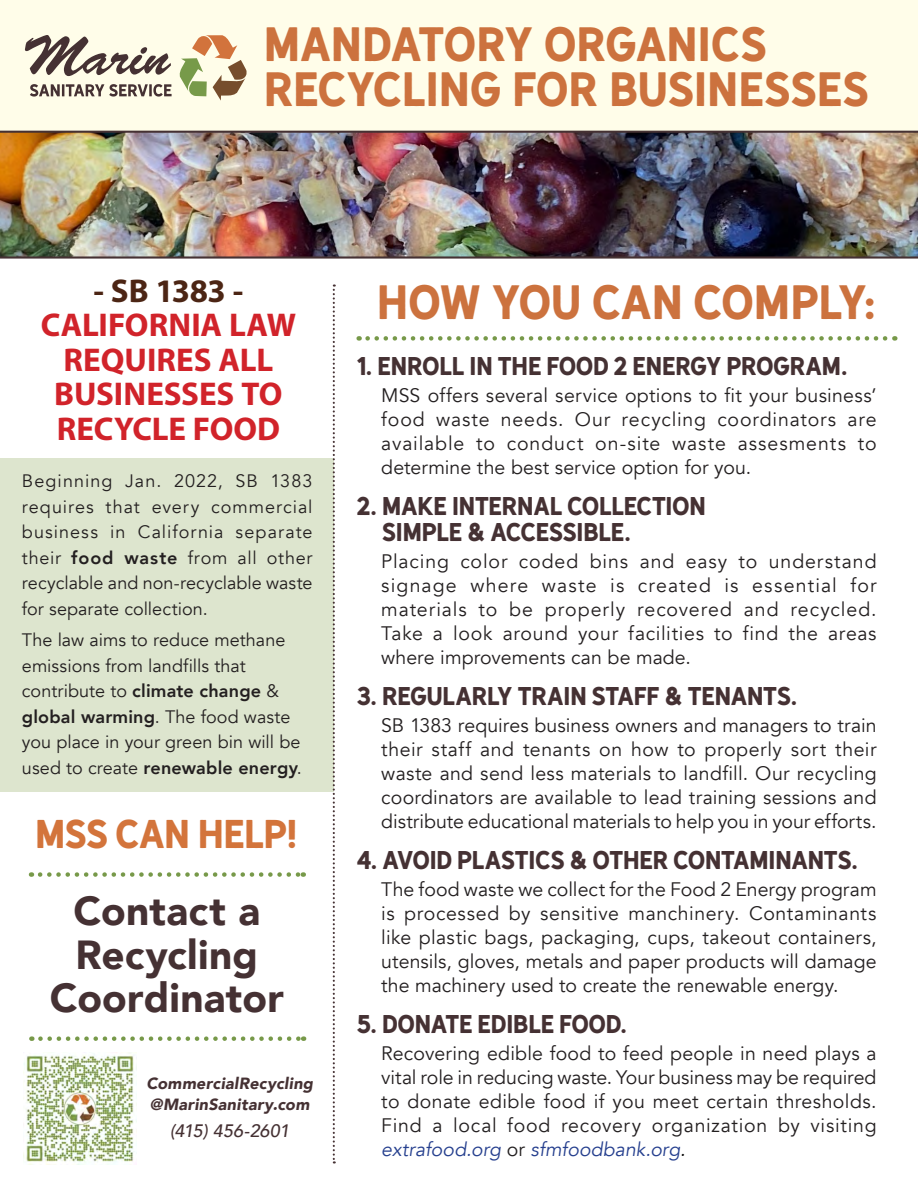
<style>
.page{position:relative;width:918px;height:1188px;background:#fff}
.page>*{position:absolute;margin:0;border:0;box-sizing:border-box;transform-origin:0 0}
.t1{font:45px/45px "Hanley Sans";letter-spacing:-.025em;color:#cc723e}
.MSS_Bodycopy_Serif{font:900 40.5px "Avenir";letter-spacing:.005em;color:#453133}
.MSS_Headline_Brown{font:37.5px "Hanley Sans";letter-spacing:-.035em;color:#d3743b}
.MSS_Bodycopy_Serif-2{font:700 33px/34.5px "Myriad Pro";letter-spacing:-.005em;color:#d1232a;text-align:center}
.MSS_Headline_Brown-2{font:24px "Hanley Sans";letter-spacing:-.035em;color:#453133}
.MSS_Bodycopy_Serif-3{font:19.5px/24px "Avenir";letter-spacing:.005em;color:#231f20;text-align:justify}
.MSS_Bodycopy_Serif-4{font:18px/25.5px "Avenir";letter-spacing:.005em;color:#231f20;text-align:justify}
.MSS_SidebarBody{font:18px/25.5px "Avenir";color:#231f20}
.MSS_Bodycopy_Serif-5{font:italic 500 18px "Avenir";letter-spacing:-.01em;color:#453133}
.MSS_Bodycopy_Serif-6{font:italic 900 16.2px "Avenir";letter-spacing:.02em;color:#453133}
.s1{color:#4c2514}
.s2{font-weight:800}
.s3{font-style:italic;color:#253f8e}
.s4{font-style:italic;color:#000}
</style>
<div class="page">
<div style="left:0;top:458px;width:334px;height:333px;background:#dde5ce"></div>
<div style="left:0;top:0;width:918px;height:138px;background:#fffde9"></div>
<svg style="left:333px;top:284px;width:2px;height:879px"></svg>
<svg style="left:368px;top:336px;width:527px;height:5px"></svg>
<svg style="left:179px;top:35px;width:68px;height:66px"></svg>
<svg style="left:25px;top:35px;width:146px;height:41px"></svg>
<svg style="left:30px;top:84px;width:142px;height:13px"></svg>
<img style="left:0;top:131px;width:918px;height:128px">
<svg style="left:40px;top:872px;width:264px;height:5px"></svg>
<svg style="left:40px;top:1036px;width:264px;height:5px"></svg>
<img style="left:23px;top:1052px;width:112px;height:113px">
<p class="t1" style="left:263px;top:20px;width:607px">MANDATORY ORGANICS<br>RECYCLING FOR BUSINESSES</p>
<p class="MSS_Bodycopy_Serif-2" style="left:41px;top:272px;width:257px"><span class="s1">- SB 1383 -<br></span>CALIFORNIA LAW<br>REQUIRES ALL<br>BUSINESSES TO<br>RECYCLE FOOD</p>
<p class="MSS_Bodycopy_Serif-4" style="left:22px;top:468px;width:292px">Beginning Jan. 2022, SB 1383 requires that every commercial business in California separate their <span class="s2">food waste</span> from all other recyclable and non-recyclable waste for separate collection.</p>
<p class="MSS_SidebarBody" style="left:22px;top:628px;width:281px">The law aims to reduce methane emissions from landfills that contribute to <span class="s2">climate change</span> &amp; <span class="s2">global warming</span>. The food waste you place in your green bin will be used to create <span class="s2">renewable energy</span>.</p>
<p class="MSS_Headline_Brown" style="left:35px;top:811px;width:266px">MSS CAN HELP!</p>
<p class="MSS_Bodycopy_Serif" style="left:74px;top:876px;width:188px">Contact a</p>
<p class="MSS_Bodycopy_Serif" style="left:76px;top:920px;width:184px">Recycling</p>
<p class="MSS_Bodycopy_Serif" style="left:50px;top:964px;width:236px">Coordinator</p>
<p class="MSS_Bodycopy_Serif-6" style="left:146px;top:1070px;width:168px">CommercialRecycling</p>
<p class="MSS_Bodycopy_Serif-6" style="left:150px;top:1091px;width:161px">@MarinSanitary.com</p>
<p class="MSS_Bodycopy_Serif-5" style="left:170px;top:1120px;width:121px">(415) 456-2601</p>
<p class="t1" style="left:376px;top:279px;width:502px">HOW YOU CAN COMPLY:</p>
<p class="MSS_Headline_Brown-2" style="left:356px;top:352px;width:493px">1. ENROLL IN THE FOOD 2 ENERGY PROGRAM.</p>
<p class="MSS_Bodycopy_Serif-3" style="left:381px;top:384px;width:497px">MSS offers several service options to fit your business’ food waste needs. Our recycling coordinators are available to conduct on-site waste assesments to determine the best service option for you.</p>
<p class="MSS_Headline_Brown-2" style="left:356px;top:491px;width:351px">2. MAKE INTERNAL COLLECTION</p>
<p class="MSS_Headline_Brown-2" style="left:382px;top:517px;width:251px">SIMPLE &amp; ACCESSIBLE.</p>
<p class="MSS_Bodycopy_Serif-3" style="left:381px;top:550px;width:497px">Placing color coded bins and easy to understand signage where waste is created is essential for materials to be properly recovered and recycled.<br>Take a look around your facilities to find the areas where improvements can be made.</p>
<p class="MSS_Headline_Brown-2" style="left:356px;top:681px;width:443px">3. REGULARLY TRAIN STAFF &amp; TENANTS.</p>
<p class="MSS_Bodycopy_Serif-3" style="left:381px;top:714px;width:497px">SB 1383 requires business owners and managers to train their staff and tenants on how to properly sort their waste and send less materials to landfill. Our recycling coordinators are available to lead training sessions and distribute educational materials to help you in your efforts.</p>
<p class="MSS_Headline_Brown-2" style="left:356px;top:845px;width:503px">4. AVOID PLASTICS &amp; OTHER CONTAMINANTS.</p>
<p class="MSS_Bodycopy_Serif-3" style="left:381px;top:877px;width:497px">The food waste we collect for the Food 2 Energy program is processed by sensitive manchinery. Contaminants like plastic bags, packaging, cups, takeout containers, utensils, gloves, metals and paper products will damage the machinery used to create the renewable energy.</p>
<p class="MSS_Headline_Brown-2" style="left:356px;top:1009px;width:273px">5. DONATE EDIBLE FOOD.</p>
<p class="MSS_Bodycopy_Serif-3" style="left:381px;top:1041px;width:497px">Recovering edible food to feed people in need plays a vital role in reducing waste. Your business may be required to donate edible food if you meet certain thresholds.<br>Find a local food recovery organization by visiting <span class="s3">extrafood.org</span> or <span class="s3">sfmfoodbank.org</span><span class="s4">.</span></p>
</div>
